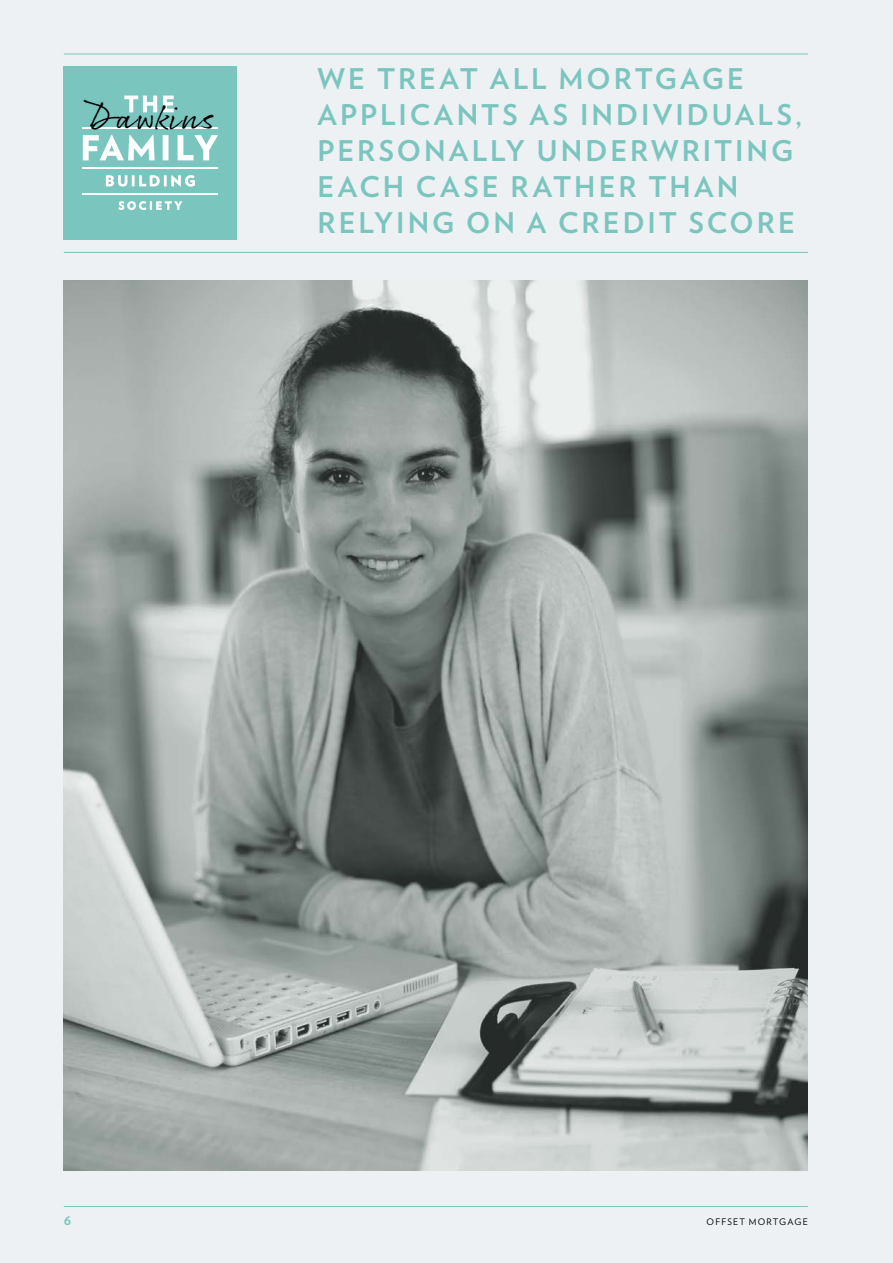
<style>
.page{position:relative;width:893px;height:1263px;background:#edf1f4}
.page>*{position:absolute;margin:0;border:0;box-sizing:border-box;transform-origin:0 0}
.t1{font:34.2px "Rollerscript Rough";letter-spacing:.06em;color:#000}
.t2{font:700 28.5px/36px "Verlag";letter-spacing:.105em;color:#7bc5bf}
.t3{font:700 15px "Verlag";color:#7bc5bf}
.t4{font:9px "Verlag";letter-spacing:.13em;color:#000}
</style>
<div class="page">
<img style="left:64px;top:281px;width:744px;height:889px">
<div style="left:64px;top:66px;width:173px;height:173px;background:#7bc5bf"></div>
<svg style="left:83px;top:135px;width:135px;height:25px"></svg>
<svg style="left:106px;top:175px;width:89px;height:12px"></svg>
<svg style="left:118px;top:201px;width:64px;height:9px"></svg>
<hr style="left:83px;top:127px;width:135px;height:1px;background:#fff">
<hr style="left:83px;top:167px;width:135px;height:1px;background:#fff">
<hr style="left:83px;top:193px;width:135px;height:1px;background:#fff">
<svg style="left:124px;top:96px;width:50px;height:16px"></svg>
<hr style="left:64px;top:252px;width:744px;height:1px;background:#7bc5bf">
<hr style="left:64px;top:54px;width:744px;height:1px;background:#7bc5bf">
<hr style="left:64px;top:1206px;width:744px;height:1px;background:#7bc5bf">
<p class="t1" style="left:86px;top:96px;width:128px">Dawkins</p>
<p class="t2" style="left:317px;top:59px;width:486px">WE TREAT ALL MORTGAGE<br>APPLICANTS AS INDIVIDUALS,<br>PERSONALLY UNDERWRITING<br>EACH CASE RATHER THAN<br>RELYING ON A CREDIT SCORE</p>
<p class="t3" style="left:64px;top:1207px;width:9px">6</p>
<p class="t4" style="left:707px;top:1215px;width:103px">OFFSET MORTGAGE</p>
</div>
